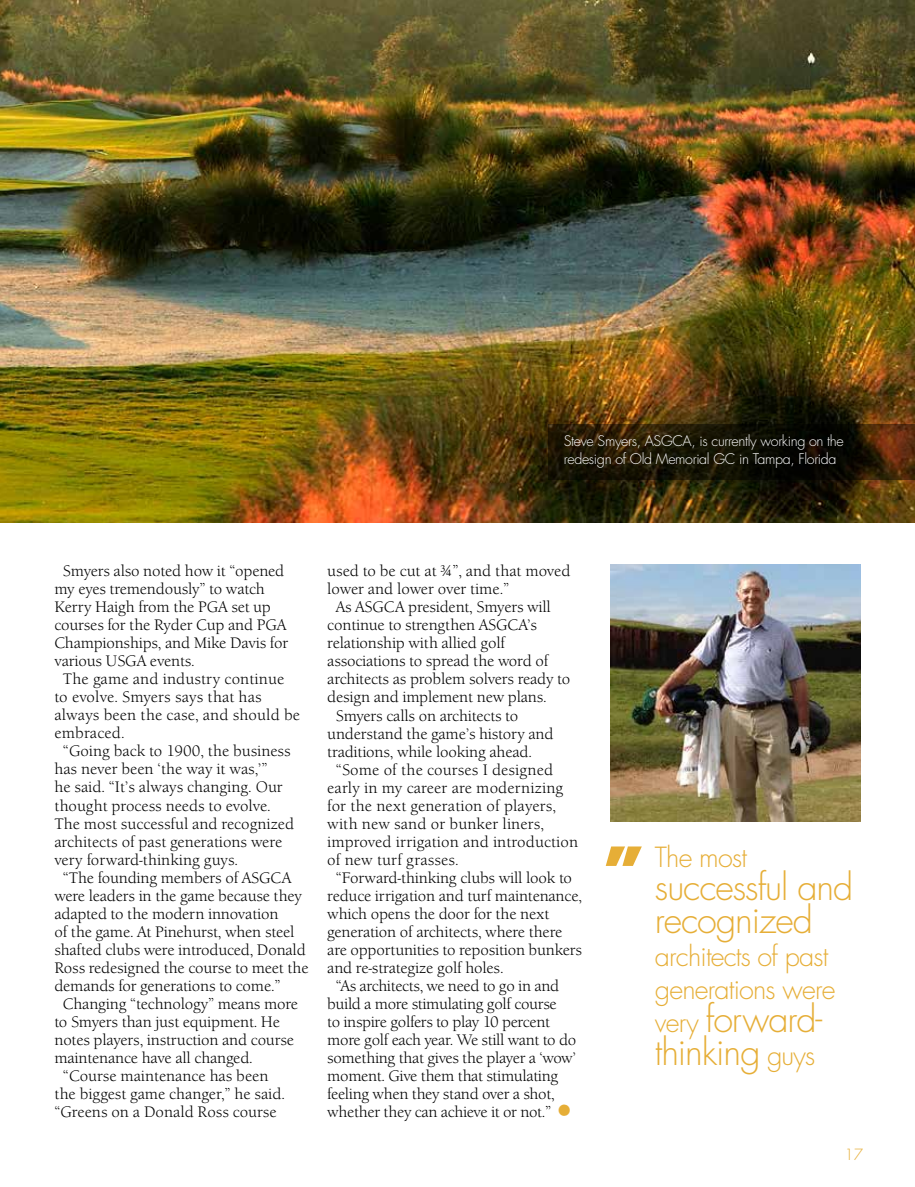
<style>
.page{position:relative;width:915px;height:1187px;background:#fff}
.page>*{position:absolute;margin:0;border:0;box-sizing:border-box;transform-origin:0 0}
.t1{font:40.5px "Berkeley Old ITC";color:#e6ae37}
.t2{font:300 36px/33px "Futura";letter-spacing:-.03em;color:#e6ae37}
.t3{font:300 27px/33px "Futura";letter-spacing:-.03em;color:#e6ae37}
.t4{font:15.75px "Berkeley Old ITC";letter-spacing:-.01em;color:#000}
.t5{font:15.75px "Berkeley Old ITC";letter-spacing:.01em;color:#000}
.t6{font:300 15px "Futura";color:#e6ae37}
.t7{font:300 14.25px/18px "Futura";letter-spacing:-.025em;color:#fff}
.s1{font-family:"Times"}
.s2{font-size:27px}
</style>
<div class="page">
<img style="left:0;top:0;width:914px;height:522px">
<svg style="left:549px;top:424px;width:365px;height:55px;background:#1e1505"></svg>
<img style="left:610px;top:564px;width:250px;height:257px">
<svg style="left:606px;top:846px;width:35px;height:19px"></svg>
<p class="t7" style="left:563px;top:431px;width:281px">Steve Smyers, ASGCA, is currently working on the redesign of Old Memorial GC in Tampa, Florida</p>
<p class="t4" style="left:63px;top:562px;width:223px">Smyers also noted how it “opened</p>
<p class="t4" style="left:54px;top:580px;width:212px">my eyes tremendously” to watch</p>
<p class="t4" style="left:54px;top:598px;width:218px">Kerry Haigh from the PGA set up</p>
<p class="t4" style="left:54px;top:616px;width:233px">courses for the Ryder Cup and PGA</p>
<p class="t4" style="left:54px;top:634px;width:235px">Championships, and Mike Davis for</p>
<p class="t4" style="left:54px;top:652px;width:142px">various USGA events.</p>
<p class="t5" style="left:63px;top:670px;width:223px">The game and industry continue</p>
<p class="t5" style="left:54px;top:688px;width:209px">to evolve. Smyers says that has</p>
<p class="t5" style="left:54px;top:706px;width:247px">always been the case, and should be</p>
<p class="t5" style="left:54px;top:724px;width:72px">embraced.</p>
<p class="t4" style="left:63px;top:742px;width:229px">“Going back to 1900, the business</p>
<p class="t4" style="left:54px;top:760px;width:214px">has never been ‘the way it was,’”</p>
<p class="t4" style="left:54px;top:778px;width:230px">he said. “It’s always changing. Our</p>
<p class="t4" style="left:54px;top:796px;width:218px">thought process needs to evolve.</p>
<p class="t4" style="left:54px;top:814px;width:241px">The most successful and recognized</p>
<p class="t4" style="left:54px;top:832px;width:229px">architects of past generations were</p>
<p class="t4" style="left:54px;top:850px;width:185px">very forward-thinking guys.</p>
<p class="t4" style="left:63px;top:868px;width:230px">“The founding members of ASGCA</p>
<p class="t4" style="left:54px;top:886px;width:249px">were leaders in the game because they</p>
<p class="t4" style="left:54px;top:904px;width:225px">adapted to the modern innovation</p>
<p class="t4" style="left:54px;top:922px;width:241px">of the game. At Pinehurst, when steel</p>
<p class="t4" style="left:54px;top:940px;width:253px">shafted clubs were introduced, Donald</p>
<p class="t4" style="left:54px;top:958px;width:255px">Ross redesigned the course to meet the</p>
<p class="t4" style="left:54px;top:976px;width:227px">demands for generations to come.”</p>
<p class="t4" style="left:63px;top:994px;width:236px">Changing “technology” means more</p>
<p class="t4" style="left:54px;top:1012px;width:227px">to Smyers than just equipment. He</p>
<p class="t4" style="left:54px;top:1030px;width:241px">notes players, instruction and course</p>
<p class="t4" style="left:54px;top:1048px;width:200px">maintenance have all changed.</p>
<p class="t4" style="left:63px;top:1066px;width:207px">“Course maintenance has been</p>
<p class="t4" style="left:54px;top:1084px;width:232px">the biggest game changer,” he said.</p>
<p class="t4" style="left:54px;top:1102px;width:224px">“Greens on a Donald Ross course</p>
<p class="t4" style="left:327px;top:562px;width:244px">used to be cut at <span class="s1">¾</span>”, and that moved</p>
<p class="t4" style="left:327px;top:580px;width:183px">lower and lower over time.”</p>
<p class="t4" style="left:336px;top:598px;width:216px">As ASGCA president, Smyers will</p>
<p class="t4" style="left:327px;top:616px;width:211px">continue to strengthen ASGCA’s</p>
<p class="t4" style="left:327px;top:634px;width:179px">relationship with allied golf</p>
<p class="t4" style="left:327px;top:652px;width:222px">associations to spread the word of</p>
<p class="t4" style="left:327px;top:670px;width:244px">architects as problem solvers ready to</p>
<p class="t4" style="left:327px;top:688px;width:221px">design and implement new plans.</p>
<p class="t4" style="left:336px;top:706px;width:184px">Smyers calls on architects to</p>
<p class="t4" style="left:327px;top:724px;width:228px">understand the game’s history and</p>
<p class="t4" style="left:327px;top:742px;width:206px">traditions, while looking ahead.</p>
<p class="t5" style="left:336px;top:760px;width:219px">“Some of the courses I designed</p>
<p class="t5" style="left:327px;top:778px;width:237px">early in my career are modernizing</p>
<p class="t5" style="left:327px;top:796px;width:230px">for the next generation of players,</p>
<p class="t5" style="left:327px;top:814px;width:218px">with new sand or bunker liners,</p>
<p class="t5" style="left:327px;top:832px;width:252px">improved irrigation and introduction</p>
<p class="t5" style="left:327px;top:850px;width:133px">of new turf grasses.</p>
<p class="t4" style="left:336px;top:868px;width:238px">“Forward-thinking clubs will look to</p>
<p class="t4" style="left:327px;top:886px;width:256px">reduce irrigation and turf maintenance,</p>
<p class="t4" style="left:327px;top:904px;width:223px">which opens the door for the next</p>
<p class="t4" style="left:327px;top:922px;width:236px">generation of architects, where there</p>
<p class="t4" style="left:327px;top:940px;width:256px">are opportunities to reposition bunkers</p>
<p class="t4" style="left:327px;top:958px;width:178px">and re-strategize golf holes.</p>
<p class="t4" style="left:336px;top:976px;width:225px">“As architects, we need to go in and</p>
<p class="t4" style="left:327px;top:994px;width:231px">build a more stimulating golf course</p>
<p class="t4" style="left:327px;top:1012px;width:224px">to inspire golfers to play 10 percent</p>
<p class="t4" style="left:327px;top:1030px;width:250px">more golf each year. We still want to do</p>
<p class="t4" style="left:327px;top:1048px;width:250px">something that gives the player a ‘wow’</p>
<p class="t4" style="left:327px;top:1066px;width:232px">moment. Give them that stimulating</p>
<p class="t4" style="left:327px;top:1084px;width:229px">feeling when they stand over a shot,</p>
<p class="t4" style="left:327px;top:1102px;width:225px">whether they can achieve it or not.”</p>
<h1 class="t1" style="left:550px;top:1087px;width:29px">•</h1>
<h3 class="t3" style="left:654px;top:841px;width:93px">The most</h3>
<h2 class="t2" style="left:654px;top:871px;width:200px">successful and recognized</h2>
<h3 class="t3" style="left:654px;top:940px;width:182px">architects of past generations were</h3>
<h2 class="t2" style="left:654px;top:1003px;width:169px"><span class="s2">very</span> forward&shy;thinking <span class="s2">guys</span></h2>
<p class="t6" style="left:844px;top:1144px;width:20px">17</p>
</div>
